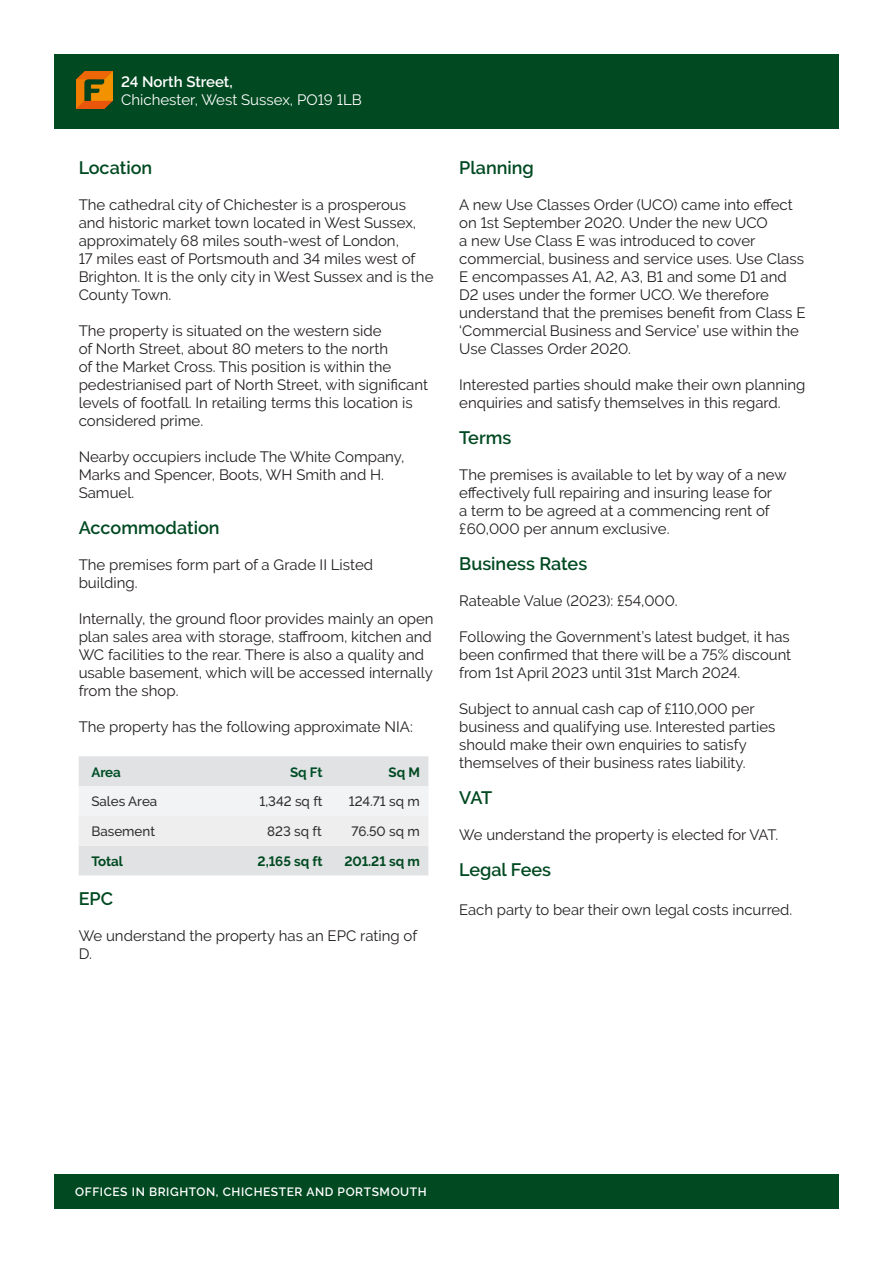
<style>
.page{position:relative;width:893px;height:1263px;background:#fff}
.page>*{position:absolute;margin:0;border:0;box-sizing:border-box;transform-origin:0 0}
.Flude_-_Sub_Header{font:600 18px "Raleway";color:#004921}
.Flude_-_Standard_Paragraph_Text{font:15px/18px "Raleway";color:#231f20}
.Flude_-_Sub_Header-2{font:15px/18px "Raleway";color:#231f20;text-align:justify}
.t1{font:15px "Raleway";color:#fff}
.t2{font:600 15px "Raleway";color:#fff}
.t3{font:500 13.5px "Raleway";color:#312f30}
.t4{font:700 13.5px "Raleway";color:#004921}
.t5{font:700 13.5px "Raleway";color:#004f28}
.t6{font:600 12px "Raleway";letter-spacing:.05em;color:#fff}
</style>
<div class="page">
<div style="left:54px;top:54px;width:785px;height:75px;background:#004921"></div>
<img style="left:77px;top:72px;width:35px;height:37px">
<div style="left:54px;top:1175px;width:785px;height:34px;background:#004921"></div>
<svg style="left:79px;top:756px;width:349px;height:119px"></svg>
<p class="t2" style="left:121px;top:73px;width:113px">24 North Street,</p>
<p class="t1" style="left:121px;top:91px;width:242px">Chichester, West Sussex, PO19 1LB</p>
<p class="Flude_-_Sub_Header" style="left:79px;top:158px;width:75px">Location</p>
<p class="Flude_-_Standard_Paragraph_Text" style="left:79px;top:196px;width:356px">The cathedral city of Chichester is a prosperous and historic market town located in West Sussex, approximately 68 miles south-west of London,<br>17 miles east of Portsmouth and 34 miles west of Brighton. It is the only city in West Sussex and is the County Town.</p>
<p class="Flude_-_Standard_Paragraph_Text" style="left:79px;top:322px;width:351px">The property is situated on the western side<br>of North Street, about 80 meters to the north<br>of the Market Cross. This position is within the pedestrianised part of North Street, with significant levels of footfall. In retailing terms this location is considered prime.</p>
<p class="Flude_-_Standard_Paragraph_Text" style="left:79px;top:448px;width:327px">Nearby occupiers include The White Company,<br>Marks and Spencer, Boots, WH Smith and H.<br>Samuel.</p>
<p class="Flude_-_Sub_Header" style="left:79px;top:518px;width:142px">Accommodation</p>
<p class="Flude_-_Standard_Paragraph_Text" style="left:79px;top:556px;width:296px">The premises form part of a Grade II Listed building.</p>
<p class="Flude_-_Standard_Paragraph_Text" style="left:79px;top:610px;width:357px">Internally, the ground floor provides mainly an open plan sales area with storage, staffroom, kitchen and WC facilities to the rear. There is also a quality and usable basement, which will be accessed internally from the shop.</p>
<p class="Flude_-_Standard_Paragraph_Text" style="left:79px;top:718px;width:336px">The property has the following approximate NIA:</p>
<p class="t5" style="left:91px;top:764px;width:31px">Area</p>
<p class="t5" style="left:290px;top:764px;width:34px">Sq Ft</p>
<p class="t4" style="left:388px;top:764px;width:33px">Sq M</p>
<p class="t3" style="left:91px;top:794px;width:67px">Sales Area</p>
<p class="t3" style="left:260px;top:794px;width:65px">1,342 sq ft</p>
<p class="t3" style="left:349px;top:794px;width:73px">124.71 sq m</p>
<p class="t3" style="left:91px;top:823px;width:65px">Basement</p>
<p class="t3" style="left:267px;top:823px;width:56px">823 sq ft</p>
<p class="t3" style="left:351px;top:823px;width:70px">76.50 sq m</p>
<p class="t4" style="left:91px;top:853px;width:33px">Total</p>
<p class="t4" style="left:258px;top:853px;width:67px">2,165 sq ft</p>
<p class="t4" style="left:344px;top:853px;width:77px">201.21 sq m</p>
<p class="Flude_-_Sub_Header" style="left:79px;top:889px;width:36px">EPC</p>
<p class="Flude_-_Standard_Paragraph_Text" style="left:79px;top:927px;width:340px">We understand the property has an EPC rating of<br>D.</p>
<p class="Flude_-_Sub_Header" style="left:459px;top:158px;width:76px">Planning</p>
<p class="Flude_-_Standard_Paragraph_Text" style="left:459px;top:196px;width:348px">A new Use Classes Order (UCO) came into effect on 1st September 2020. Under the new UCO<br>a new Use Class E was introduced to cover commercial, business and service uses. Use Class E encompasses A1, A2, A3, B1 and some D1 and D2 uses under the former UCO. We therefore understand that the premises benefit from Class E ‘Commercial Business and Service’ use within the Use Classes Order 2020.</p>
<p class="Flude_-_Standard_Paragraph_Text" style="left:459px;top:376px;width:348px">Interested parties should make their own planning enquiries and satisfy themselves in this regard.</p>
<p class="Flude_-_Sub_Header" style="left:459px;top:428px;width:54px">Terms</p>
<p class="Flude_-_Standard_Paragraph_Text" style="left:459px;top:466px;width:329px">The premises is available to let by way of a new effectively full repairing and insuring lease for<br>a term to be agreed at a commencing rent of £60,000 per annum exclusive.</p>
<p class="Flude_-_Sub_Header" style="left:459px;top:554px;width:130px">Business Rates</p>
<p class="Flude_-_Sub_Header-2" style="left:459px;top:592px;width:220px">Rateable Value (2023): £54,000.</p>
<p class="Flude_-_Sub_Header-2" style="left:459px;top:628px;width:333px">Following the Government’s latest budget, it has been confirmed that there will be a 75% discount from 1st April 2023 until 31st March 2024.</p>
<p class="Flude_-_Sub_Header-2" style="left:459px;top:700px;width:318px;text-align:left">Subject to annual cash cap of £110,000 per business and qualifying use. Interested parties should make their own enquiries to satisfy themselves of their business rates liability.</p>
<p class="Flude_-_Sub_Header" style="left:459px;top:788px;width:35px">VAT</p>
<p class="Flude_-_Standard_Paragraph_Text" style="left:459px;top:826px;width:321px">We understand the property is elected for VAT.</p>
<p class="Flude_-_Sub_Header" style="left:459px;top:860px;width:93px">Legal Fees</p>
<p class="Flude_-_Standard_Paragraph_Text" style="left:459px;top:901px;width:334px">Each party to bear their own legal costs incurred.</p>
<p class="t6" style="left:75px;top:1185px;width:353px">OFFICES IN BRIGHTON, CHICHESTER AND PORTSMOUTH</p>
</div>
